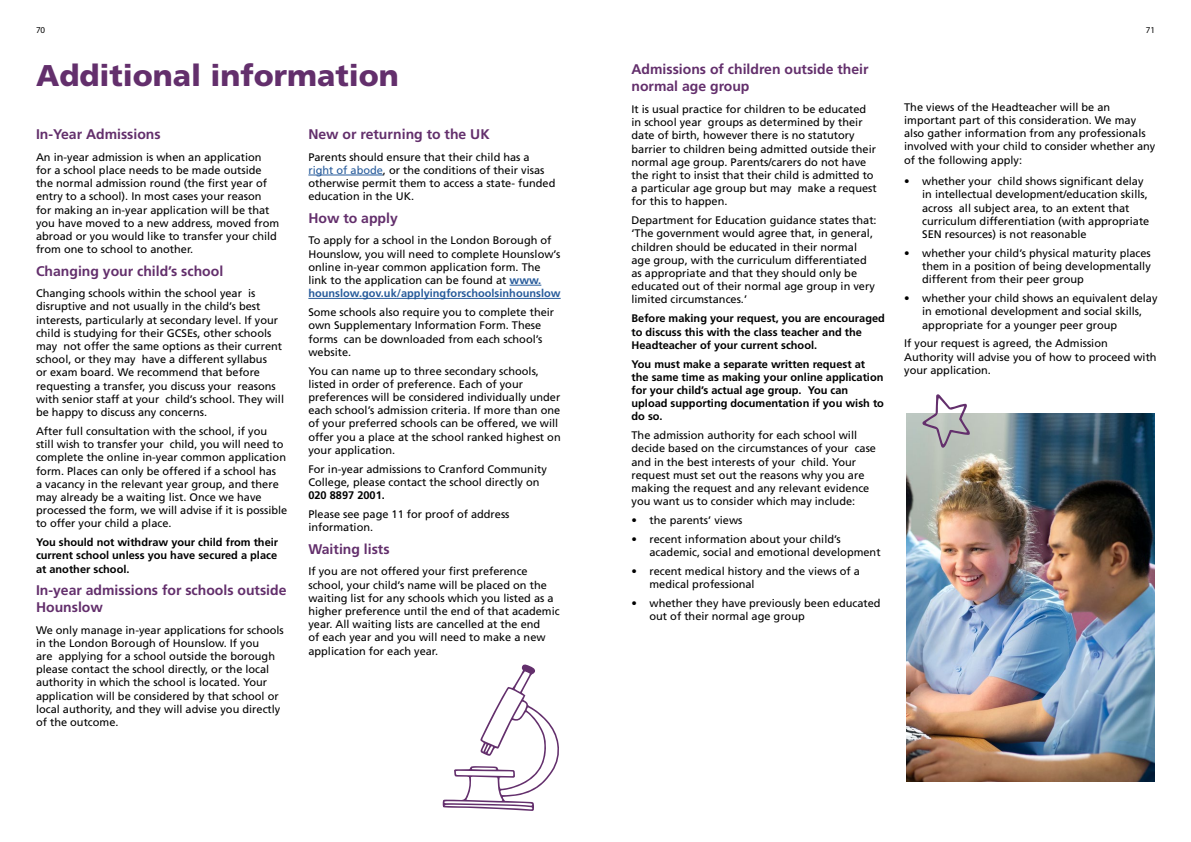
<style>
.page{position:relative;width:1191px;height:842px;background:#fff}
.page>*{position:absolute;margin:0;border:0;box-sizing:border-box;transform-origin:0 0}
.t1{font:900 30px "Frutiger LT Std";color:#632f6c}
.t2{font:700 14px/16.8px "Frutiger LT Std";color:#632f6c}
.t3{font:11px/13.2px "Frutiger LT Std";color:#000}
.t4{font:700 11px/13.2px "Frutiger LT Std";color:#000}
.t5{font:9px "Myriad Pro";color:#000}
.s1{color:#275b9b}
.s2{font-weight:700;color:#275b9b}
</style>
<div class="page">
<hr style="left:308px;top:175px;width:75px;height:1px;background:#275b9b">
<hr style="left:509px;top:285px;width:32px;height:1px;background:#275b9b">
<hr style="left:308px;top:298px;width:252px;height:1px;background:#275b9b">
<svg style="left:442px;top:664px;width:117px;height:147px"></svg>
<img style="left:906px;top:414px;width:249px;height:367px">
<svg style="left:922px;top:394px;width:48px;height:54px"></svg>
<p class="t5" style="left:36px;top:24px;width:11px">70</p>
<p class="t5" style="left:1145px;top:24px;width:11px">71</p>
<h1 class="t1" style="left:36px;top:58px;width:364px">Additional information</h1>
<p class="t2" style="left:631px;top:61px;width:238px">Admissions of children outside their normal age group</p>
<p class="t3" style="left:631px;top:103px;width:247px">It is usual practice for children to be educated in school year groups as determined by their date of birth, however there is no statutory barrier to children being admitted outside their normal age group. Parents/carers do not have the right to insist that their child is admitted to a particular age group but may make a request for this to happen.</p>
<p class="t3" style="left:631px;top:214px;width:247px">Department for Education guidance states that: ‘The government would agree that, in general, children should be educated in their normal age group, with the curriculum differentiated as appropriate and that they should only be educated out of their normal age group in very limited circumstances.’</p>
<p class="t4" style="left:631px;top:312px;width:255px">Before making your request, you are encouraged to discuss this with the class teacher and the<br>Headteacher of your current school.</p>
<p class="t4" style="left:631px;top:357px;width:254px">You must make a separate written request at the same time as making your online application for your child’s actual age group. You can upload supporting documentation if you wish to do so.</p>
<p class="t3" style="left:631px;top:429px;width:246px">The admission authority for each school will decide based on the circumstances of your case and in the best interests of your child. Your request must set out the reasons why you are making the request and any relevant evidence you want us to consider which may include:</p>
<p class="t3" style="left:631px;top:514px;width:112px">• the parents’ views</p>
<p class="t3" style="left:649px;top:533px;width:233px;text-indent:-18px">• recent information about your child’s academic, social and emotional development</p>
<p class="t3" style="left:649px;top:565px;width:212px;text-indent:-18px">• recent medical history and the views of a medical professional</p>
<p class="t3" style="left:649px;top:597px;width:233px;text-indent:-18px">• whether they have previously been educated out of their normal age group</p>
<p class="t2" style="left:36px;top:126px;width:126px">In-Year Admissions</p>
<p class="t3" style="left:36px;top:150px;width:245px">An in-year admission is when an application for a school place needs to be made outside the normal admission round (the first year of entry to a school). In most cases your reason for making an in-year application will be that you have moved to a new address, moved from abroad or you would like to transfer your child from one to school to another.</p>
<p class="t2" style="left:36px;top:262px;width:189px">Changing your child’s school</p>
<p class="t3" style="left:36px;top:287px;width:249px">Changing schools within the school year is disruptive and not usually in the child’s best interests, particularly at secondary level. If your child is studying for their GCSEs, other schools may not offer the same options as their current school, or they may have a different syllabus<br>or exam board. We recommend that before requesting a transfer, you discuss your reasons with senior staff at your child’s school. They will be happy to discuss any concerns.</p>
<p class="t3" style="left:36px;top:425px;width:253px">After full consultation with the school, if you still wish to transfer your child, you will need to complete the online in-year common application form. Places can only be offered if a school has<br>a vacancy in the relevant year group, and there may already be a waiting list. Once we have processed the form, we will advise if it is possible to offer your child a place.</p>
<p class="t4" style="left:36px;top:536px;width:244px;text-align:justify">You should not withdraw your child from their current school unless you have secured a place at another school.</p>
<p class="t2" style="left:36px;top:582px;width:252px">In-year admissions for schools outside<br>Hounslow</p>
<p class="t3" style="left:36px;top:623px;width:249px">We only manage in-year applications for schools in the London Borough of Hounslow. If you<br>are applying for a school outside the borough please contact the school directly, or the local authority in which the school is located. Your application will be considered by that school or local authority, and they will advise you directly of the outcome.</p>
<p class="t2" style="left:308px;top:126px;width:183px">New or returning to the UK</p>
<p class="t3" style="left:308px;top:150px;width:248px">Parents should ensure that their child has a <span class="s1">right of abode</span>, or the conditions of their visas otherwise permit them to access a state- funded education in the UK.</p>
<p class="t2" style="left:308px;top:210px;width:91px">How to apply</p>
<p class="t3" style="left:308px;top:234px;width:254px">To apply for a school in the London Borough of Hounslow, you will need to complete Hounslow’s online in-year common application form. The link to the application can be found at <span class="s2">www. hounslow.gov.uk/applyingforschoolsinhounslow</span></p>
<p class="t3" style="left:308px;top:306px;width:247px">Some schools also require you to complete their own Supplementary Information Form. These forms can be downloaded from each school’s website.</p>
<p class="t3" style="left:308px;top:364px;width:254px">You can name up to three secondary schools, listed in order of preference. Each of your preferences will be considered individually under each school’s admission criteria. If more than one of your preferred schools can be offered, we will offer you a place at the school ranked highest on your application.</p>
<p class="t3" style="left:308px;top:462px;width:240px">For in-year admissions to Cranford Community<br>College, please contact the school directly on</p>
<p class="t4" style="left:308px;top:489px;width:78px">020 8897 2001.</p>
<p class="t3" style="left:308px;top:508px;width:203px">Please see page 11 for proof of address information.</p>
<p class="t2" style="left:308px;top:540px;width:83px">Waiting lists</p>
<p class="t3" style="left:308px;top:565px;width:253px">If you are not offered your first preference school, your child’s name will be placed on the waiting list for any schools which you listed as a higher preference until the end of that academic year. All waiting lists are cancelled at the end<br>of each year and you will need to make a new application for each year.</p>
<p class="t3" style="left:904px;top:100px;width:253px">The views of the Headteacher will be an important part of this consideration. We may also gather information from any professionals involved with your child to consider whether any of the following apply:</p>
<p class="t3" style="left:922px;top:175px;width:229px;text-indent:-18px">• whether your child shows significant delay in intellectual development/education skills, across all subject area, to an extent that curriculum differentiation (with appropriate SEN resources) is not reasonable</p>
<p class="t3" style="left:922px;top:247px;width:230px;text-align:justify;text-indent:-18px">• whether your child’s physical maturity places them in a position of being developmentally different from their peer group</p>
<p class="t3" style="left:922px;top:292px;width:237px;text-indent:-18px">• whether your child shows an equivalent delay in emotional development and social skills, appropriate for a younger peer group</p>
<p class="t3" style="left:904px;top:337px;width:254px">If your request is agreed, the Admission<br>Authority will advise you of how to proceed with your application.</p>
</div>
